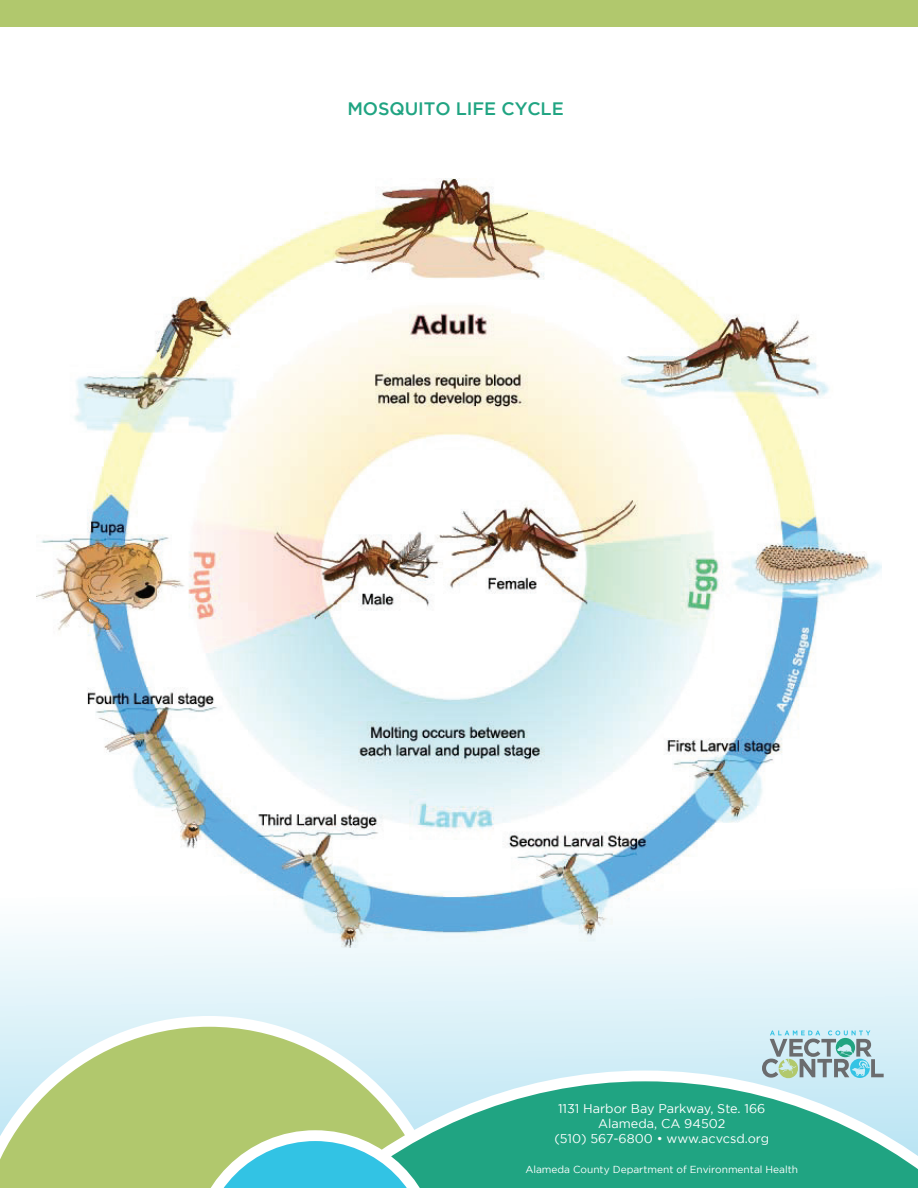
<style>
.page{position:relative;width:918px;height:1188px;background:#fff}
.page>*{position:absolute;margin:0;border:0;box-sizing:border-box;transform-origin:0 0}
.t1{font:500 18px "Gotham";letter-spacing:-.005em;color:#20a482}
.t2{font:12.75px/15.1px "Gotham";color:#fff;text-align:center}
.t3{font:10.2px "Gotham";color:#fff}
</style>
<div class="page">
<div style="left:0;top:0;width:918px;height:27px;background:#b1c86d"></div>
<svg style="left:0;top:923px;width:918px;height:148px;background:#e2f4f9"></svg>
<svg style="left:0;top:1016px;width:451px;height:172px;background:#c5daa9"></svg>
<svg style="left:167px;top:1071px;width:751px;height:117px;background:#6bbe9d"></svg>
<svg style="left:192px;top:1130px;width:247px;height:58px"></svg>
<img style="left:36px;top:178px;width:846px;height:769px">
<svg style="left:762px;top:1030px;width:122px;height:48px;background:#a8c7ca"></svg>
<h1 class="t1" style="left:347px;top:98px;width:218px">MOSQUITO LIFE CYCLE</h1>
<p class="t2" style="left:554px;top:1101px;width:216px">1131 Harbor Bay Parkway, Ste. 166<br>Alameda, CA 94502<br>(510) 567-6800 • www.acvcsd.org</p>
<p class="t3" style="left:525px;top:1164px;width:274px">Alameda County Department of Environmental Health</p>
</div>
